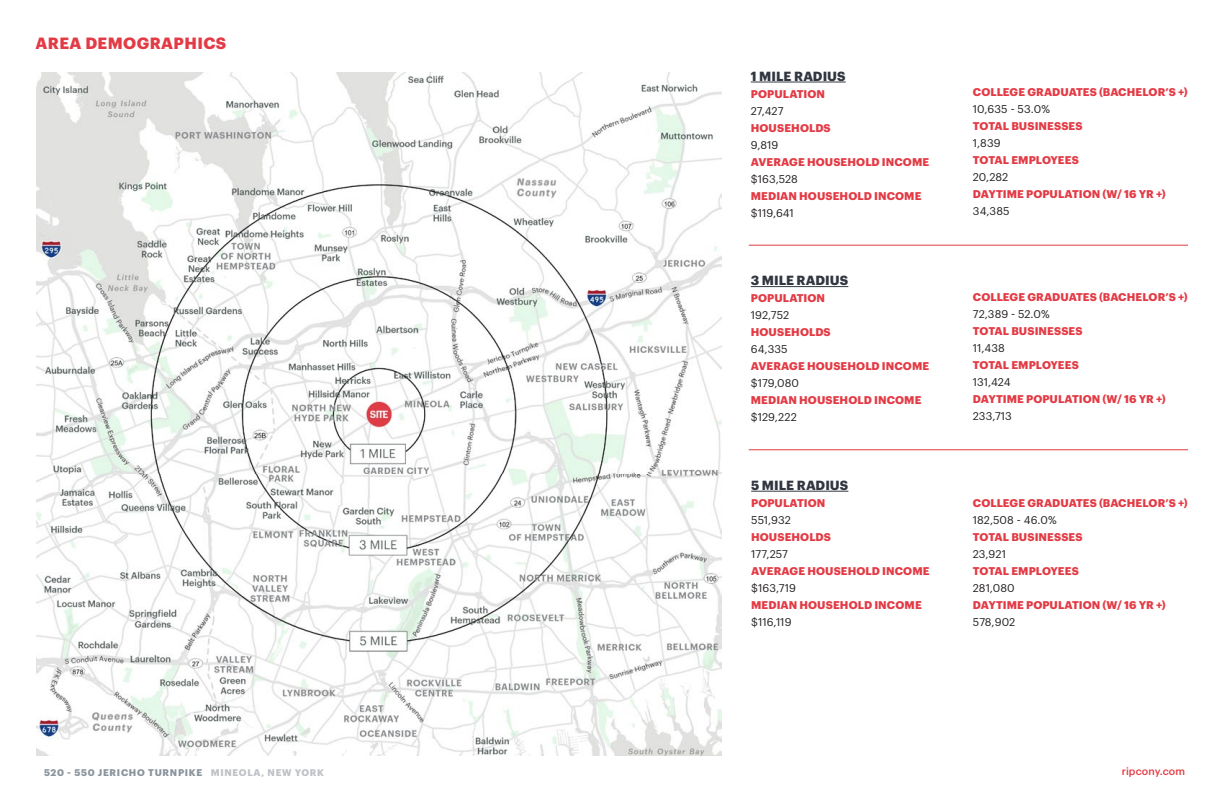
<style>
.page{position:relative;width:1224px;height:792px;background:#fff}
.page>*{position:absolute;margin:0;border:0;box-sizing:border-box;transform-origin:0 0}
.t1{font:700 16px "Graphik";letter-spacing:.025em;color:#e33b45}
.t2{font:700 13px "Graphik";color:#323640}
.t3{font:700 11px "Graphik";letter-spacing:.01em;color:#e33b45}
.t4{font:11px "Graphik";letter-spacing:.005em;color:#231f20}
.t5{font:500 10.5px "Graphik";letter-spacing:.01em;color:#e33b45}
.t6{font:700 9.5px "Graphik";letter-spacing:.075em;color:#8a949d}
.s1{color:#bfc2c6}
</style>
<div class="page">
<img style="left:36px;top:72px;width:686px;height:683px">
<hr style="left:749px;top:245px;width:439px;height:1px;background:#e33b45">
<hr style="left:749px;top:449px;width:439px;height:1px;background:#e33b45">
<hr style="left:751px;top:82px;width:95px;height:1px;background:#323640">
<hr style="left:751px;top:286px;width:97px;height:1px;background:#323640">
<hr style="left:751px;top:491px;width:97px;height:1px;background:#323640">
<h1 class="t1" style="left:36px;top:31px;width:192px">AREA DEMOGRAPHICS</h1>
<p class="t2" style="left:751px;top:66px;width:96px">1 MILE RADIUS</p>
<p class="t3" style="left:751px;top:85px;width:76px">POPULATION</p>
<p class="t4" style="left:751px;top:102px;width:34px">27,427</p>
<p class="t3" style="left:751px;top:119px;width:81px">HOUSEHOLDS</p>
<p class="t4" style="left:751px;top:136px;width:29px">9,819</p>
<p class="t3" style="left:751px;top:153px;width:180px">AVERAGE HOUSEHOLD INCOME</p>
<p class="t4" style="left:751px;top:170px;width:49px">$163,528</p>
<p class="t3" style="left:751px;top:187px;width:172px">MEDIAN HOUSEHOLD INCOME</p>
<p class="t4" style="left:751px;top:204px;width:45px">$119,641</p>
<p class="t2" style="left:751px;top:271px;width:99px">3 MILE RADIUS</p>
<p class="t3" style="left:751px;top:290px;width:76px">POPULATION</p>
<p class="t4" style="left:751px;top:307px;width:40px">192,752</p>
<p class="t3" style="left:751px;top:324px;width:81px">HOUSEHOLDS</p>
<p class="t4" style="left:751px;top:341px;width:38px">64,335</p>
<p class="t3" style="left:751px;top:358px;width:180px">AVERAGE HOUSEHOLD INCOME</p>
<p class="t4" style="left:751px;top:375px;width:50px">$179,080</p>
<p class="t3" style="left:751px;top:392px;width:172px">MEDIAN HOUSEHOLD INCOME</p>
<p class="t4" style="left:751px;top:409px;width:48px">$129,222</p>
<p class="t2" style="left:751px;top:475px;width:99px">5 MILE RADIUS</p>
<p class="t3" style="left:751px;top:494px;width:76px">POPULATION</p>
<p class="t4" style="left:751px;top:512px;width:41px">551,932</p>
<p class="t3" style="left:751px;top:528px;width:81px">HOUSEHOLDS</p>
<p class="t4" style="left:751px;top:546px;width:38px">177,257</p>
<p class="t3" style="left:751px;top:562px;width:180px">AVERAGE HOUSEHOLD INCOME</p>
<p class="t4" style="left:751px;top:580px;width:46px">$163,719</p>
<p class="t3" style="left:751px;top:596px;width:172px">MEDIAN HOUSEHOLD INCOME</p>
<p class="t4" style="left:751px;top:614px;width:42px">$116,119</p>
<p class="t3" style="left:973px;top:84px;width:216px">COLLEGE GRADUATES (BACHELOR’S +)</p>
<p class="t4" style="left:973px;top:101px;width:79px">10,635 - 53.0%</p>
<p class="t3" style="left:973px;top:118px;width:111px">TOTAL BUSINESSES</p>
<p class="t4" style="left:973px;top:135px;width:29px">1,839</p>
<p class="t3" style="left:973px;top:151px;width:107px">TOTAL EMPLOYEES</p>
<p class="t4" style="left:973px;top:169px;width:37px">20,282</p>
<p class="t3" style="left:973px;top:185px;width:194px">DAYTIME POPULATION (W/ 16 YR +)</p>
<p class="t4" style="left:973px;top:203px;width:38px">34,385</p>
<p class="t3" style="left:973px;top:288px;width:216px">COLLEGE GRADUATES (BACHELOR’S +)</p>
<p class="t4" style="left:973px;top:305px;width:78px">72,389 - 52.0%</p>
<p class="t3" style="left:973px;top:322px;width:111px">TOTAL BUSINESSES</p>
<p class="t4" style="left:973px;top:339px;width:34px">11,438</p>
<p class="t3" style="left:973px;top:356px;width:107px">TOTAL EMPLOYEES</p>
<p class="t4" style="left:973px;top:373px;width:39px">131,424</p>
<p class="t3" style="left:973px;top:390px;width:194px">DAYTIME POPULATION (W/ 16 YR +)</p>
<p class="t4" style="left:973px;top:407px;width:41px">233,713</p>
<p class="t3" style="left:973px;top:494px;width:216px">COLLEGE GRADUATES (BACHELOR’S +)</p>
<p class="t4" style="left:973px;top:512px;width:85px">182,508 - 46.0%</p>
<p class="t3" style="left:973px;top:528px;width:111px">TOTAL BUSINESSES</p>
<p class="t4" style="left:973px;top:546px;width:35px">23,921</p>
<p class="t3" style="left:973px;top:562px;width:107px">TOTAL EMPLOYEES</p>
<p class="t4" style="left:973px;top:580px;width:43px">281,080</p>
<p class="t3" style="left:973px;top:596px;width:194px">DAYTIME POPULATION (W/ 16 YR +)</p>
<p class="t4" style="left:973px;top:614px;width:44px">578,902</p>
<p class="t6" style="left:44px;top:765px;width:282px">520 - 550 JERICHO TURNPIKE <span class="s1">MINEOLA, NEW YORK</span></p>
<p class="t5" style="left:1122px;top:763px;width:65px">ripcony.com</p>
</div>
